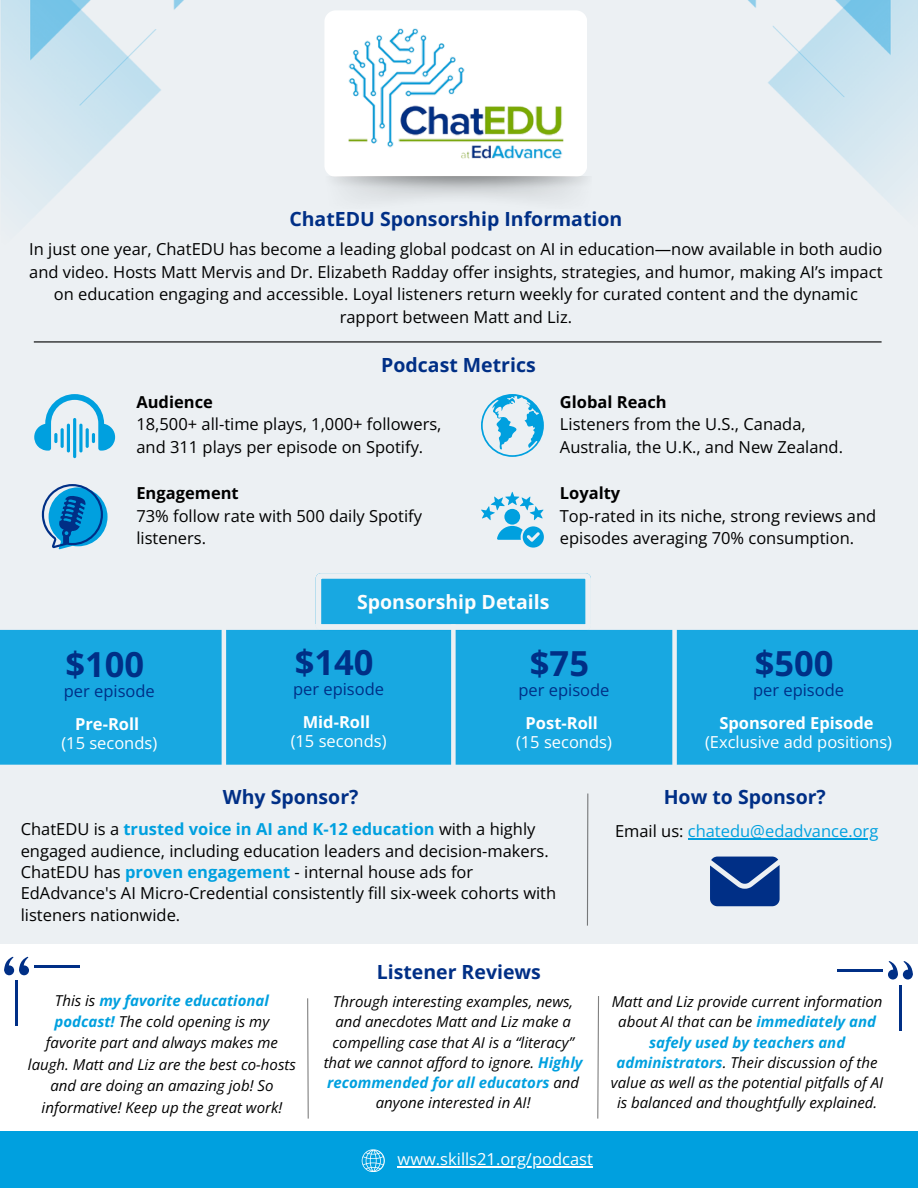
<style>
.page{position:relative;width:918px;height:1188px;background:#ecf0f3}
.page>*{position:absolute;margin:0;border:0;box-sizing:border-box;transform-origin:0 0}
.t1{font:700 34.5px "Open Sans";color:#002f86}
.t2{font:700 19.5px "Open Sans";color:#002f86}
.t3{font:700 19.5px "Open Sans";color:#fff}
.t4{font:16.5px/22.5px "Open Sans";color:#000}
.t5{font:16.5px "Open Sans";color:#fff}
.t6{font:700 16.5px "Open Sans";color:#fff}
.t7{font:16.5px "Open Sans";color:#002f86}
.t8{font:700 16.5px "Open Sans";color:#000}
.t9{font:16.5px "Open Sans";color:#00a0df}
.t10{font:italic 15px/20.2px "Open Sans";color:#000;text-align:center}
.s1{font-weight:700;color:#00a0df}
.s2{color:#000}
</style>
<div class="page">
<div style="left:0;top:1131px;width:918px;height:57px;background:#00a0df"></div>
<svg style="left:362px;top:1149px;width:23px;height:23px"></svg>
<img style="left:0;top:0;width:184px;height:214px">
<img style="left:748px;top:0;width:170px;height:199px">
<div style="left:324px;top:10px;width:263px;height:167px;background:#fff;border-radius:11px"></div>
<img style="left:348px;top:28px;width:216px;height:131px">
<svg style="left:481px;top:394px;width:63px;height:63px"></svg>
<hr style="left:67px;top:424px;width:3px;height:28px;background:#00a0df;border-radius:2px">
<hr style="left:73px;top:418px;width:3px;height:40px;background:#00a0df;border-radius:2px">
<svg style="left:34px;top:394px;width:81px;height:57px"></svg>
<svg style="left:42px;top:484px;width:65px;height:65px"></svg>
<svg style="left:481px;top:492px;width:63px;height:56px"></svg>
<svg style="left:316px;top:573px;width:275px;height:51px;background:#36b2e3"></svg>
<div style="left:0;top:624px;width:918px;height:141px;background:#18a8e1"></div>
<hr style="left:222px;top:624px;width:4px;height:146px;background:#ecf0f3">
<div style="left:451px;top:624px;width:5px;height:146px;background:#ecf0f3"></div>
<div style="left:672px;top:624px;width:5px;height:146px;background:#ecf0f3"></div>
<hr style="left:34px;top:341px;width:848px;height:1px;background:#000">
<div style="left:0;top:944px;width:918px;height:187px;background:#fff"></div>
<svg style="left:597px;top:996px;width:2px;height:123px"></svg>
<svg style="left:307px;top:998px;width:2px;height:121px"></svg>
<svg style="left:4px;top:957px;width:25px;height:17px"></svg>
<hr style="left:15px;top:981px;width:3px;height:45px;background:#002f86">
<hr style="left:34px;top:965px;width:46px;height:2px;background:#002f86">
<svg style="left:888px;top:970px;width:10px;height:10px"></svg>
<svg style="left:888px;top:961px;width:25px;height:17px"></svg>
<hr style="left:899px;top:985px;width:3px;height:45px;background:#002f86">
<hr style="left:837px;top:969px;width:46px;height:3px;background:#002f86">
<hr style="left:688px;top:838px;width:190px;height:1px;background:#00a0df">
<hr style="left:587px;top:794px;width:1px;height:132px;background:#000">
<svg style="left:710px;top:857px;width:70px;height:49px;background:#214a95"></svg>
<hr style="left:398px;top:1167px;width:195px;height:1px;background:#fff">
<p class="t2" style="left:289px;top:205px;width:334px">ChatEDU Sponsorship Information</p>
<h1 class="t4" style="left:29px;top:238px;width:855px;text-align:center">In just one year, ChatEDU has become a leading global podcast on AI in education—now available in both audio and video. Hosts Matt Mervis and Dr. Elizabeth Radday offer insights, strategies, and humor, making AI’s impact on education engaging and accessible. Loyal listeners return weekly for curated content and the dynamic rapport between Matt and Liz.</h1>
<p class="t2" style="left:381px;top:351px;width:156px">Podcast Metrics</p>
<p class="t8" style="left:136px;top:390px;width:78px">Audience</p>
<p class="t4" style="left:136px;top:413px;width:307px">18,500+ all-time plays, 1,000+ followers, and 311 plays per episode on Spotify.</p>
<p class="t8" style="left:136px;top:482px;width:104px">Engagement</p>
<p class="t4" style="left:136px;top:504px;width:287px">73% follow rate with 500 daily Spotify listeners.</p>
<p class="t8" style="left:560px;top:390px;width:108px">Global Reach</p>
<p class="t4" style="left:560px;top:413px;width:285px">Listeners from the U.S., Canada,<br>Australia, the U.K., and New Zealand.</p>
<p class="t8" style="left:560px;top:482px;width:62px">Loyalty</p>
<p class="t4" style="left:560px;top:504px;width:318px">Top-rated in its niche, strong reviews and episodes averaging 70% consumption.</p>
<p class="t1" style="left:65px;top:640px;width:80px">$100</p>
<p class="t7" style="left:64px;top:679px;width:92px">per episode</p>
<p class="t6" style="left:75px;top:712px;width:66px">Pre-Roll</p>
<h1 class="t5" style="left:61px;top:731px;width:97px">(15 seconds)</h1>
<p class="t3" style="left:357px;top:588px;width:194px">Sponsorship Details</p>
<p class="t1" style="left:295px;top:638px;width:80px">$140</p>
<p class="t7" style="left:293px;top:678px;width:92px">per episode</p>
<p class="t6" style="left:303px;top:710px;width:69px">Mid-Roll</p>
<p class="t5" style="left:291px;top:729px;width:97px">(15 seconds)</p>
<p class="t1" style="left:530px;top:639px;width:61px">$75</p>
<p class="t7" style="left:518px;top:679px;width:92px">per episode</p>
<p class="t6" style="left:526px;top:711px;width:74px">Post-Roll</p>
<p class="t5" style="left:516px;top:730px;width:97px">(15 seconds)</p>
<p class="t1" style="left:755px;top:639px;width:80px">$500</p>
<p class="t7" style="left:753px;top:679px;width:92px">per episode</p>
<p class="t6" style="left:719px;top:711px;width:156px">Sponsored Episode</p>
<p class="t5" style="left:705px;top:730px;width:189px">(Exclusive add positions)</p>
<p class="t2" style="left:223px;top:784px;width:137px">Why Sponsor?</p>
<p class="t4" style="left:21px;top:818px;width:537px;line-height:21.3px">ChatEDU is a <span class="s1">trusted voice in AI and K-12 education</span> with a highly engaged audience, including education leaders and decision-makers.<br>ChatEDU has <span class="s1">proven engagement</span> - internal house ads for EdAdvance's AI Micro-Credential consistently fill six-week cohorts with listeners nationwide.</p>
<p class="t2" style="left:377px;top:958px;width:166px">Listener Reviews</p>
<p class="t10" style="left:28px;top:989px;width:270px;line-height:21.3px">This is <span class="s1">my favorite educational podcast!</span> The cold opening is my favorite part and always makes me laugh. Matt and Liz are the best co-hosts and are doing an amazing job! So informative! Keep up the great work!</p>
<p class="t10" style="left:324px;top:991px;width:260px">Through interesting examples, news, and anecdotes Matt and Liz make a compelling case that AI is a “literacy” that we cannot afford to ignore. <span class="s1">Highly recommended for all educators</span> and anyone interested in AI!</p>
<p class="t5" style="left:398px;top:1148px;width:197px">www.skills21.org/podcast</p>
<p class="t2" style="left:664px;top:784px;width:164px">How to Sponsor?</p>
<p class="t9" style="left:615px;top:819px;width:265px"><span class="s2">Email us:</span> chatedu@edadvance.org</p>
<p class="t10" style="left:611px;top:991px;width:274px">Matt and Liz provide current information about AI that can be <span class="s1">immediately and safely used by teachers and administrators</span>. Their discussion of the value as well as the potential pitfalls of AI is balanced and thoughtfully explained.</p>
</div>
